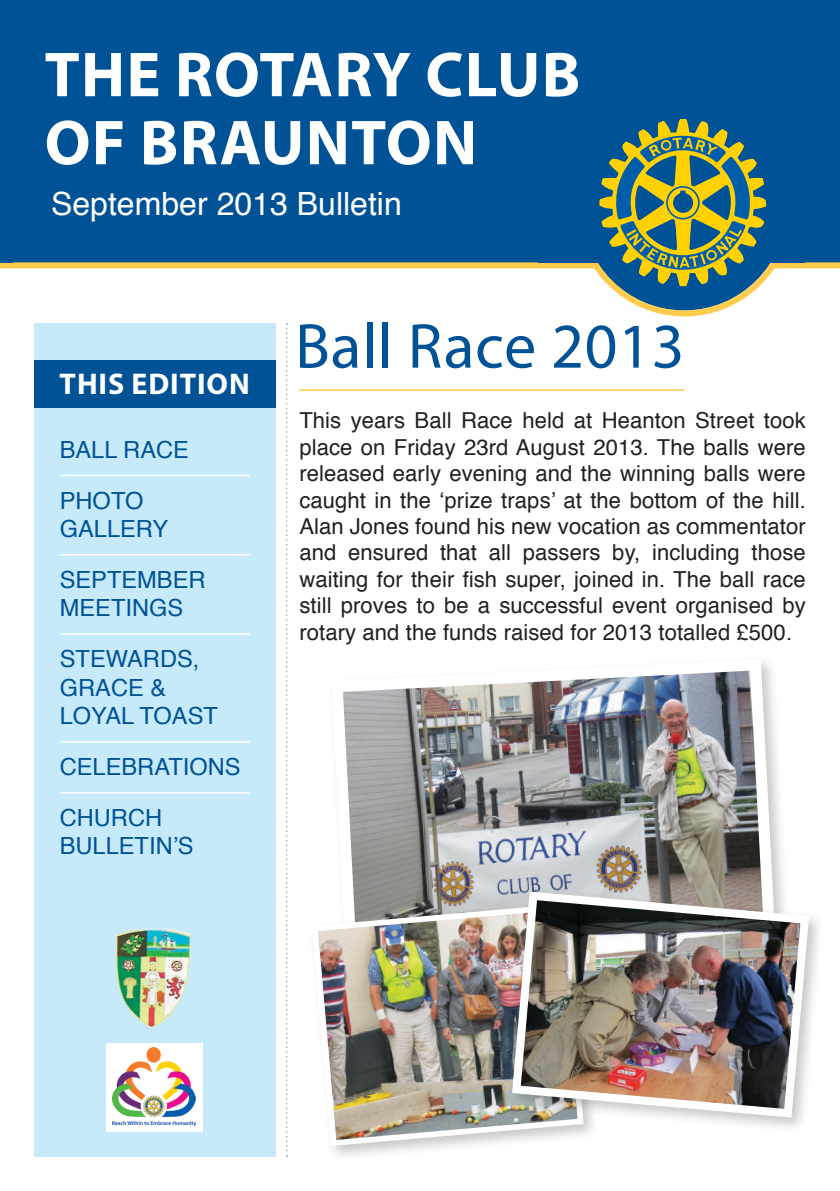
<style>
.page{position:relative;width:840px;height:1191px;background:#fff}
.page>*{position:absolute;margin:0;border:0;box-sizing:border-box;transform-origin:0 0}
.t1{font:700 64px/68px "Myriad Pro";letter-spacing:.02em;color:#fff}
.t2{font:64px "Myriad Pro";letter-spacing:.01em;color:#005297}
.t3{font:32px "Helvetica";color:#fff}
.t4{font:700 30px "Myriad Pro";letter-spacing:.03em;color:#fff}
.t5{font:23.6px/28.4px "Helvetica";color:#005297}
.t6{font:22px/26.4px "Helvetica";letter-spacing:.005em;color:#231f20;text-align:justify}
</style>
<div class="page">
<div style="left:0;top:0;width:839px;height:268px;background:#005297"></div>
<div style="left:581px;top:106px;width:204px;height:204px;background:#005297;border-radius:50%"></div>
<div style="left:537px;top:99px;width:267px;height:163px;background:#005297"></div>
<svg style="left:599px;top:119px;width:166px;height:167px"></svg>
<div style="left:34px;top:323px;width:241px;height:834px;background:#c7eafb"></div>
<div style="left:106px;top:1042px;width:97px;height:89px;background:#fff"></div>
<img style="left:113px;top:1047px;width:83px;height:78px">
<hr style="left:60px;top:475px;width:189px;height:1px;background:#fff">
<hr style="left:60px;top:554px;width:189px;height:1px;background:#fff">
<hr style="left:60px;top:633px;width:189px;height:2px;background:#fff">
<hr style="left:60px;top:741px;width:189px;height:1px;background:#fff">
<hr style="left:60px;top:792px;width:189px;height:1px;background:#fff">
<div style="left:34px;top:360px;width:241px;height:47px;background:#005297"></div>
<svg style="left:286px;top:323px;width:1px;height:834px"></svg>
<hr style="left:299px;top:389px;width:384px;height:2px;background:#ffcb4c">
<img style="left:116px;top:928px;width:75px;height:100px">
<div style="left:0;top:0;width:13px;height:262px;background:#005297"></div>
<img style="left:343px;top:661px;width:438px;height:238px">
<div style="left:307px;top:899px;width:293px;height:263px;background:#231f20;opacity:.25"></div>
<img style="left:308px;top:901px;width:278px;height:248px">
<div style="left:507px;top:887px;width:318px;height:246px;background:#231f20;opacity:.25"></div>
<img style="left:507px;top:887px;width:306px;height:234px">
<p class="t1" style="left:45px;top:39px;width:537px">THE ROTARY CLUB<br>OF BRAUNTON</p>
<p class="t3" style="left:51px;top:179px;width:352px">September 2013 Bulletin</p>
<p class="t4" style="left:60px;top:365px;width:191px">THIS EDITION</p>
<p class="t5" style="left:60px;top:436px;width:130px">BALL RACE</p>
<p class="t5" style="left:60px;top:487px;width:110px">PHOTO<br>GALLERY</p>
<p class="t5" style="left:60px;top:566px;width:147px">SEPTEMBER<br>MEETINGS</p>
<p class="t5" style="left:60px;top:645px;width:159px">STEWARDS,<br>GRACE &amp;<br>LOYAL TOAST</p>
<p class="t5" style="left:60px;top:753px;width:182px">CELEBRATIONS</p>
<p class="t5" style="left:60px;top:804px;width:135px">CHURCH<br>BULLETIN’S</p>
<p class="t2" style="left:295px;top:307px;width:390px">Ball Race 2013</p>
<p class="t6" style="left:299px;top:408px;width:507px">This years Ball Race held at Heanton Street took place on Friday 23rd August 2013. The balls were released early evening and the winning balls were caught in the ‘prize traps’ at the bottom of the hill.<br>Alan Jones found his new vocation as commentator and ensured that all passers by, including those waiting for their fish super, joined in. The ball race still proves to be a successful event organised by rotary and the funds raised for 2013 totalled £500.</p>
</div>
